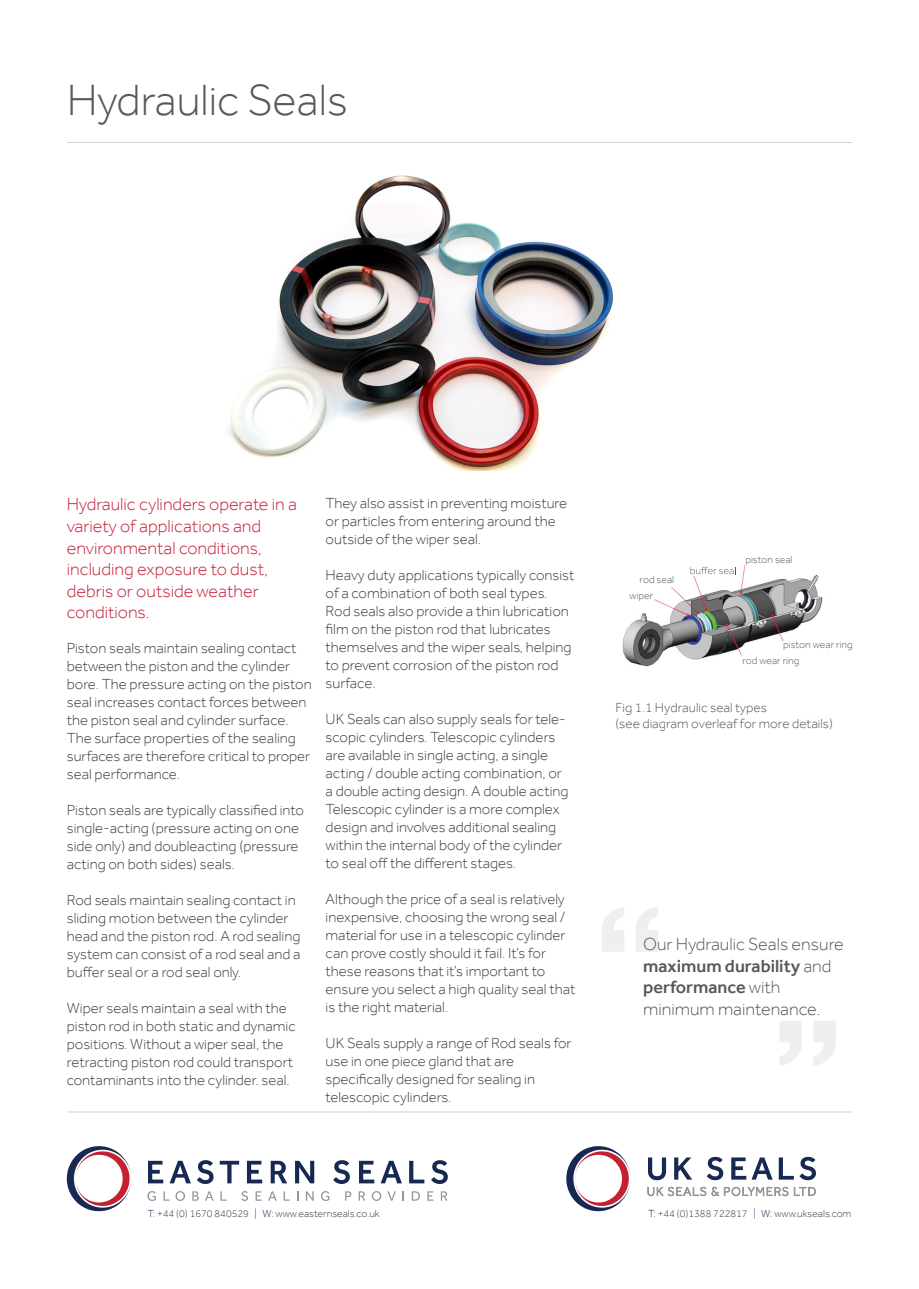
<style>
.page{position:relative;width:919px;height:1289px;background:#fff}
.page>*{position:absolute;margin:0;border:0;box-sizing:border-box;transform-origin:0 0}
.t1{font:300 45px "Effra";color:#59585a}
.t2{font:300 18px "Effra";color:#c31f37}
.t3{font:300 18px/21.6px "Effra";color:#57585a}
.t4{font:500 18px "Effra";color:#57585a}
.t5{font:300 15px/18px "Effra";color:#3e3e3f}
.t6{font:300 13.5px/16.2px "Effra";color:#57585a}
.t7{font:300 10.5px "Effra";color:#3e3e3f}
.t8{font:300 10.5px/16.4px "Effra";color:#57585a}
.s1{font-weight:500}
.s2{font-weight:300}
.s3{color:#002957}
.s4{color:#172953}
</style>
<div class="page">
<hr style="left:67px;top:142px;width:785px;height:1px;background:#d1d2d4">
<hr style="left:67px;top:1111px;width:785px;height:1px;background:#d1d2d4">
<img style="left:229px;top:175px;width:385px;height:295px">
<svg style="left:602px;top:907px;width:56px;height:44px"></svg>
<svg style="left:779px;top:1021px;width:56px;height:44px"></svg>
<img style="left:622px;top:565px;width:201px;height:102px">
<svg style="left:690px;top:567px;width:45px;height:7px"></svg>
<svg style="left:566px;top:1146px;width:64px;height:65px"></svg>
<svg style="left:647px;top:1186px;width:168px;height:10px"></svg>
<svg style="left:648px;top:1157px;width:18px;height:23px"></svg>
<svg style="left:674px;top:1157px;width:18px;height:22px"></svg>
<svg style="left:706px;top:1156px;width:17px;height:24px"></svg>
<svg style="left:731px;top:1157px;width:41px;height:22px"></svg>
<svg style="left:778px;top:1157px;width:15px;height:22px"></svg>
<svg style="left:799px;top:1156px;width:16px;height:24px"></svg>
<svg style="left:67px;top:1146px;width:64px;height:65px"></svg>
<svg style="left:147px;top:1191px;width:9px;height:9px"></svg>
<svg style="left:163px;top:1191px;width:22px;height:9px"></svg>
<svg style="left:192px;top:1191px;width:7px;height:9px"></svg>
<svg style="left:205px;top:1191px;width:9px;height:9px"></svg>
<svg style="left:220px;top:1191px;width:7px;height:9px"></svg>
<svg style="left:241px;top:1191px;width:7px;height:9px"></svg>
<svg style="left:255px;top:1191px;width:7px;height:9px"></svg>
<svg style="left:268px;top:1191px;width:9px;height:9px"></svg>
<svg style="left:283px;top:1191px;width:7px;height:9px"></svg>
<svg style="left:306px;top:1191px;width:7px;height:9px"></svg>
<svg style="left:321px;top:1191px;width:8px;height:9px"></svg>
<svg style="left:345px;top:1191px;width:6px;height:9px"></svg>
<svg style="left:358px;top:1191px;width:7px;height:9px"></svg>
<svg style="left:372px;top:1191px;width:9px;height:9px"></svg>
<svg style="left:387px;top:1191px;width:9px;height:9px"></svg>
<svg style="left:402px;top:1191px;width:2px;height:9px"></svg>
<svg style="left:412px;top:1191px;width:8px;height:9px"></svg>
<svg style="left:427px;top:1191px;width:6px;height:9px"></svg>
<svg style="left:441px;top:1191px;width:6px;height:9px"></svg>
<svg style="left:148px;top:1160px;width:15px;height:23px"></svg>
<svg style="left:169px;top:1160px;width:22px;height:23px"></svg>
<svg style="left:197px;top:1160px;width:16px;height:23px"></svg>
<svg style="left:220px;top:1160px;width:19px;height:23px"></svg>
<svg style="left:247px;top:1160px;width:15px;height:23px"></svg>
<svg style="left:271px;top:1160px;width:16px;height:23px"></svg>
<svg style="left:295px;top:1160px;width:19px;height:23px"></svg>
<svg style="left:333px;top:1160px;width:17px;height:23px"></svg>
<svg style="left:359px;top:1160px;width:15px;height:23px"></svg>
<svg style="left:380px;top:1160px;width:22px;height:23px"></svg>
<svg style="left:409px;top:1160px;width:15px;height:23px"></svg>
<svg style="left:431px;top:1160px;width:17px;height:23px"></svg>
<p class="t1" style="left:67px;top:75px;width:282px">Hydraulic Seals</p>
<p class="t2" style="left:67px;top:494px;width:232px">Hydraulic cylinders operate in a</p>
<p class="t2" style="left:67px;top:516px;width:196px">variety of applications and</p>
<p class="t2" style="left:67px;top:537px;width:196px">environmental conditions,</p>
<p class="t2" style="left:67px;top:559px;width:203px">including exposure to dust,</p>
<p class="t2" style="left:67px;top:580px;width:193px">debris or outside weather</p>
<p class="t2" style="left:67px;top:602px;width:84px">conditions.</p>
<p class="t5" style="left:67px;top:638px;width:231px">Piston seals maintain sealing contact</p>
<p class="t5" style="left:67px;top:656px;width:246px">between the piston and the cylinder bore. The pressure acting on the piston seal increases contact forces between the piston seal and cylinder surface.<br>The surface properties of the sealing surfaces are therefore critical to proper seal performance.</p>
<p class="t5" style="left:67px;top:800px;width:239px">Piston seals are typically classified into single-acting (pressure acting on one side only) and doubleacting (pressure acting on both sides) seals.</p>
<p class="t5" style="left:67px;top:890px;width:230px">Rod seals maintain sealing contact in</p>
<p class="t5" style="left:67px;top:908px;width:223px">sliding motion between the cylinder</p>
<p class="t5" style="left:67px;top:926px;width:235px">head and the piston rod. A rod sealing</p>
<p class="t5" style="left:67px;top:944px;width:235px">system can consist of a rod seal and a</p>
<p class="t5" style="left:67px;top:962px;width:176px">buffer seal or a rod seal only.</p>
<p class="t5" style="left:67px;top:998px;width:230px">Wiper seals maintain a seal with the piston rod in both static and dynamic positions. Without a wiper seal, the retracting piston rod could transport contaminants into the cylinder. seal.</p>
<p class="t5" style="left:325px;top:494px;width:243px">They also assist in preventing moisture or particles from entering around the outside of the wiper seal.</p>
<p class="t5" style="left:325px;top:566px;width:250px">Heavy duty applications typically consist of a combination of both seal types.<br>Rod seals also provide a thin lubrication film on the piston rod that lubricates themselves and the wiper seals, helping to prevent corrosion of the piston rod surface.</p>
<p class="t5" style="left:325px;top:710px;width:244px">UK Seals can also supply seals for tele&shy;scopic cylinders. Telescopic cylinders are available in single acting, a single acting / double acting combination, or a double acting design. A double acting Telescopic cylinder is a more complex design and involves additional sealing within the internal body of the cylinder to seal off the different stages.</p>
<p class="t5" style="left:325px;top:890px;width:251px">Although the price of a seal is relatively inexpensive, choosing the wrong seal / material for use in a telescopic cylinder can prove costly should it fail. It’s for these reasons that it’s important to ensure you select a high quality seal that is the right material.</p>
<p class="t5" style="left:325px;top:1034px;width:247px">UK Seals supply a range of Rod seals for use in one piece gland that are specifically designed for sealing in telescopic cylinders.</p>
<p class="t8" style="left:629px;top:571px;width:46px;text-indent:10px">rod seal wiper</p>
<p class="t8" style="left:745px;top:551px;width:49px">piston seal</p>
<p class="t8" style="left:742px;top:636px;width:112px;text-indent:41px">piston wear ring rod wear ring</p>
<p class="t6" style="left:615px;top:699px;width:219px">Fig 1.1 Hydraulic seal types<br>(see diagram overleaf for more details)</p>
<p class="t3" style="left:643px;top:933px;width:202px">Our Hydraulic Seals ensure <span class="s1">maximum durability</span> and</p>
<p class="t4" style="left:643px;top:976px;width:139px">performance <span class="s2">with</span></p>
<p class="t3" style="left:643px;top:997px;width:179px">minimum maintenance.</p>
<p class="t7" style="left:147px;top:1207px;width:234px"><span class="s3">T:</span> +44 (0) 1670 840529 | <span class="s4">W:</span> www.easternseals.co.uk</p>
<p class="t7" style="left:648px;top:1207px;width:205px"><span class="s3">T:</span> +44 (0)1388 722817 | <span class="s4">W:</span> www.ukseals.com</p>
</div>
